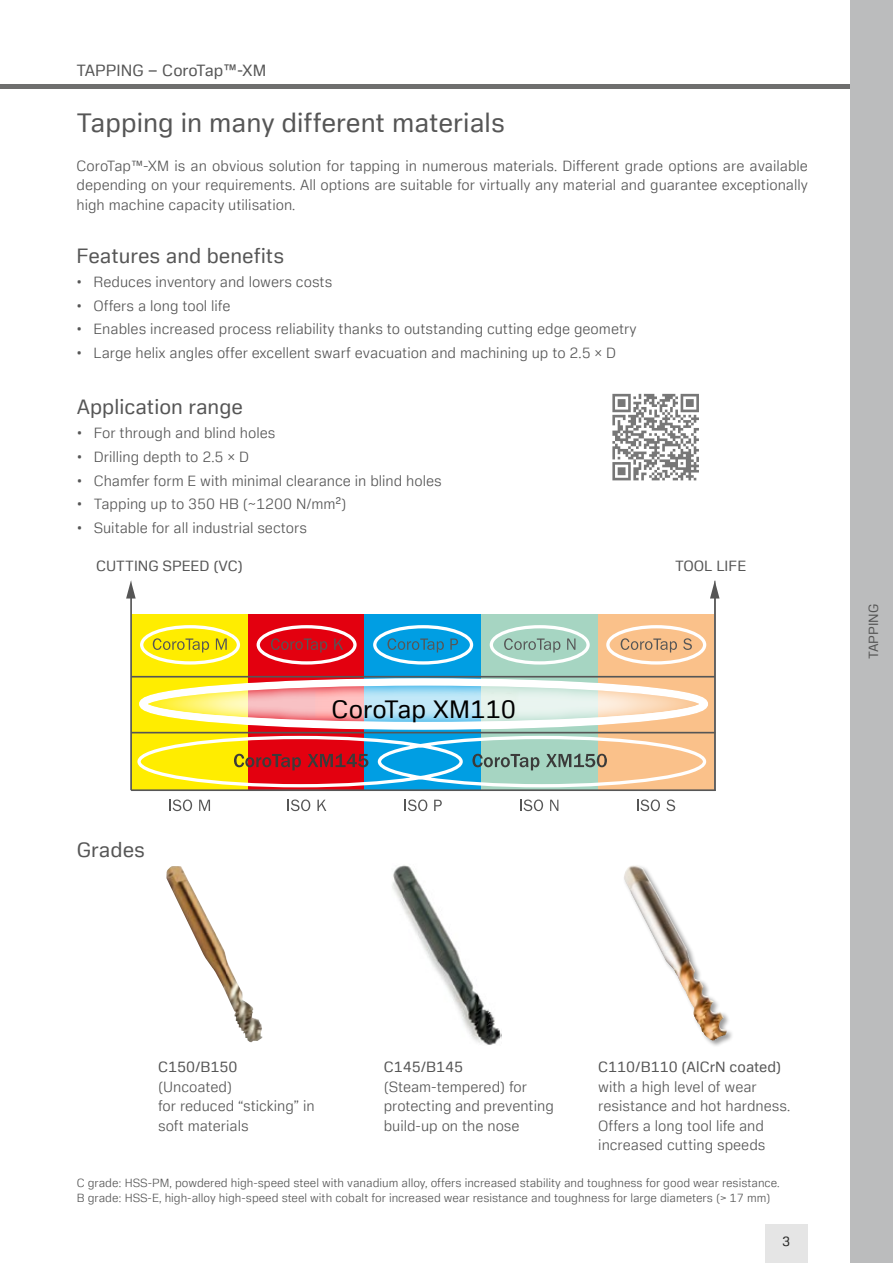
<style>
.page{position:relative;width:893px;height:1263px;background:#fff}
.page>*{position:absolute;margin:0;border:0;box-sizing:border-box;transform-origin:0 0}
.t1{font:27px "Sandvik Sans Text";color:#565656}
.t2{font:25.5px "Sandvik Sans Text";color:#000}
.t3{font:21px "Sandvik Sans Text";color:#565656}
.t4{font:16.5px "Sandvik Sans Text";color:#565656}
.t5{font:300 15px/19.5px "Sandvik Sans Text";color:#565656}
.t6{font:15px "Sandvik Sans Text";color:#565656}
.t7{font:13.5px "Sandvik Sans Text";color:#565656}
.t8{font:13.5px "Sandvik Sans Text";color:#282827}
.t9{font:300 12px/15px "Sandvik Sans Text";color:#565656}
.s1{font-weight:400}
</style>
<div class="page">
<div style="left:765px;top:1224px;width:42px;height:39px;background:#e5e5e5"></div>
<div style="left:0;top:84px;width:893px;height:5px;background:#6f6f6e"></div>
<img style="left:392px;top:865px;width:109px;height:180px">
<img style="left:166px;top:866px;width:96px;height:176px">
<div style="left:597px;top:614px;width:117px;height:176px;background:#fac18a"></div>
<div style="left:131px;top:614px;width:117px;height:176px;background:#ffed00"></div>
<div style="left:248px;top:614px;width:116px;height:176px;background:linear-gradient(to right,#e3000f,#e3000f)"></div>
<div style="left:364px;top:614px;width:117px;height:176px;background:linear-gradient(to right,#009ee3,#009ee3)"></div>
<div style="left:481px;top:614px;width:116px;height:176px;background:linear-gradient(to right,#a6d5c2,#a6d5c2)"></div>
<hr style="left:130px;top:595px;width:2px;height:195px;background:#565656">
<svg style="left:126px;top:581px;width:10px;height:17px"></svg>
<hr style="left:131px;top:789px;width:584px;height:2px;background:#565656">
<hr style="left:131px;top:732px;width:584px;height:1px;background:#565656">
<hr style="left:714px;top:595px;width:2px;height:196px;background:#565656">
<svg style="left:710px;top:581px;width:9px;height:17px"></svg>
<svg style="left:140px;top:623px;width:567px;height:43px"></svg>
<svg style="left:169px;top:799px;width:23px;height:12px"></svg>
<svg style="left:199px;top:800px;width:11px;height:11px"></svg>
<svg style="left:287px;top:799px;width:23px;height:12px"></svg>
<svg style="left:317px;top:800px;width:9px;height:11px"></svg>
<svg style="left:404px;top:799px;width:23px;height:12px"></svg>
<svg style="left:434px;top:800px;width:8px;height:11px"></svg>
<svg style="left:520px;top:799px;width:23px;height:12px"></svg>
<svg style="left:550px;top:800px;width:8px;height:11px"></svg>
<svg style="left:637px;top:799px;width:23px;height:12px"></svg>
<svg style="left:666px;top:799px;width:9px;height:12px"></svg>
<svg style="left:137px;top:734px;width:570px;height:55px"></svg>
<hr style="left:131px;top:676px;width:584px;height:1px;background:#565656">
<div style="left:139px;top:676px;width:571px;height:55px;background:#fff;opacity:.75"></div>
<div style="left:622px;top:864px;width:112px;height:184px;background:#000;opacity:.39"></div>
<div style="left:610px;top:391px;width:92px;height:92px;background:linear-gradient(to right,#f8f8f8,#f8f8f8)"></div>
<svg style="left:612px;top:394px;width:87px;height:86px"></svg>
<div style="left:850px;top:0;width:43px;height:1263px;background:#bbbcbd"></div>
<p class="t4" style="left:77px;top:60px;width:191px">TAPPING – CoroTap™-XM</p>
<h1 class="t1" style="left:77px;top:106px;width:430px">Tapping in many different materials</h1>
<p class="t5" style="left:77px;top:156px;width:733px;text-align:justify">CoroTap™-XM is an obvious solution for tapping in numerous materials. Different grade options are available depending on your requirements. All options are suitable for virtually any material and guarantee exceptionally high machine capacity utilisation.</p>
<h3 class="t3" style="left:77px;top:243px;width:209px">Features and benefits</h3>
<p class="t5" style="left:77px;top:272px;width:257px"><span class="s1">•</span> Reduces inventory and lowers costs</p>
<p class="t5" style="left:77px;top:295px;width:155px"><span class="s1">•</span> Offers a long tool life</p>
<p class="t5" style="left:77px;top:319px;width:562px"><span class="s1">•</span> Enables increased process reliability thanks to outstanding cutting edge geometry</p>
<p class="t5" style="left:77px;top:343px;width:541px"><span class="s1">•</span> Large helix angles offer excellent swarf evacuation and machining up to 2.5 × D</p>
<h3 class="t3" style="left:77px;top:394px;width:168px">Application range</h3>
<p class="t5" style="left:77px;top:423px;width:200px"><span class="s1">•</span> For through and blind holes</p>
<p class="t5" style="left:77px;top:447px;width:174px"><span class="s1">•</span> Drilling depth to 2.5 × D</p>
<p class="t5" style="left:77px;top:470px;width:366px"><span class="s1">•</span> Chamfer form E with minimal clearance in blind holes</p>
<p class="t5" style="left:77px;top:494px;width:271px"><span class="s1">•</span> Tapping up to 350 HB (~1200 N/mm²)</p>
<p class="t5" style="left:77px;top:518px;width:232px"><span class="s1">•</span> Suitable for all industrial sectors</p>
<p class="t6" style="left:96px;top:556px;width:148px">CUTTING SPEED (VC)</p>
<p class="t6" style="left:675px;top:556px;width:73px">TOOL LIFE</p>
<h3 class="t3" style="left:77px;top:836px;width:70px">Grades</h3>
<h2 class="t2" style="left:332px;top:694px;width:186px">CoroTap XM110</h2>
<p class="t7" style="left:865px;top:659px;width:56px;rotate:-90deg">TAPPING</p>
<p class="t6" style="left:158px;top:1057px;width:81px">C150/B150</p>
<p class="t5" style="left:158px;top:1076px;width:158px">(Uncoated)<br>for reduced “sticking” in soft materials</p>
<p class="t6" style="left:384px;top:1057px;width:81px">C145/B145</p>
<p class="t5" style="left:384px;top:1076px;width:172px">(Steam-tempered) for protecting and preventing build-up on the nose</p>
<p class="t6" style="left:598px;top:1057px;width:184px">C110/B110 (AlCrN coated)</p>
<p class="t5" style="left:598px;top:1076px;width:193px">with a high level of wear resistance and hot hardness.<br>Offers a long tool life and increased cutting speeds</p>
<p class="t9" style="left:77px;top:1175px;width:704px">C grade: HSS-PM, powdered high-speed steel with vanadium alloy, offers increased stability and toughness for good wear resistance.<br>B grade: HSS-E, high-alloy high-speed steel with cobalt for increased wear resistance and toughness for large diameters (&gt; 17 mm)</p>
<p class="t8" style="left:782px;top:1233px;width:10px">3</p>
</div>
